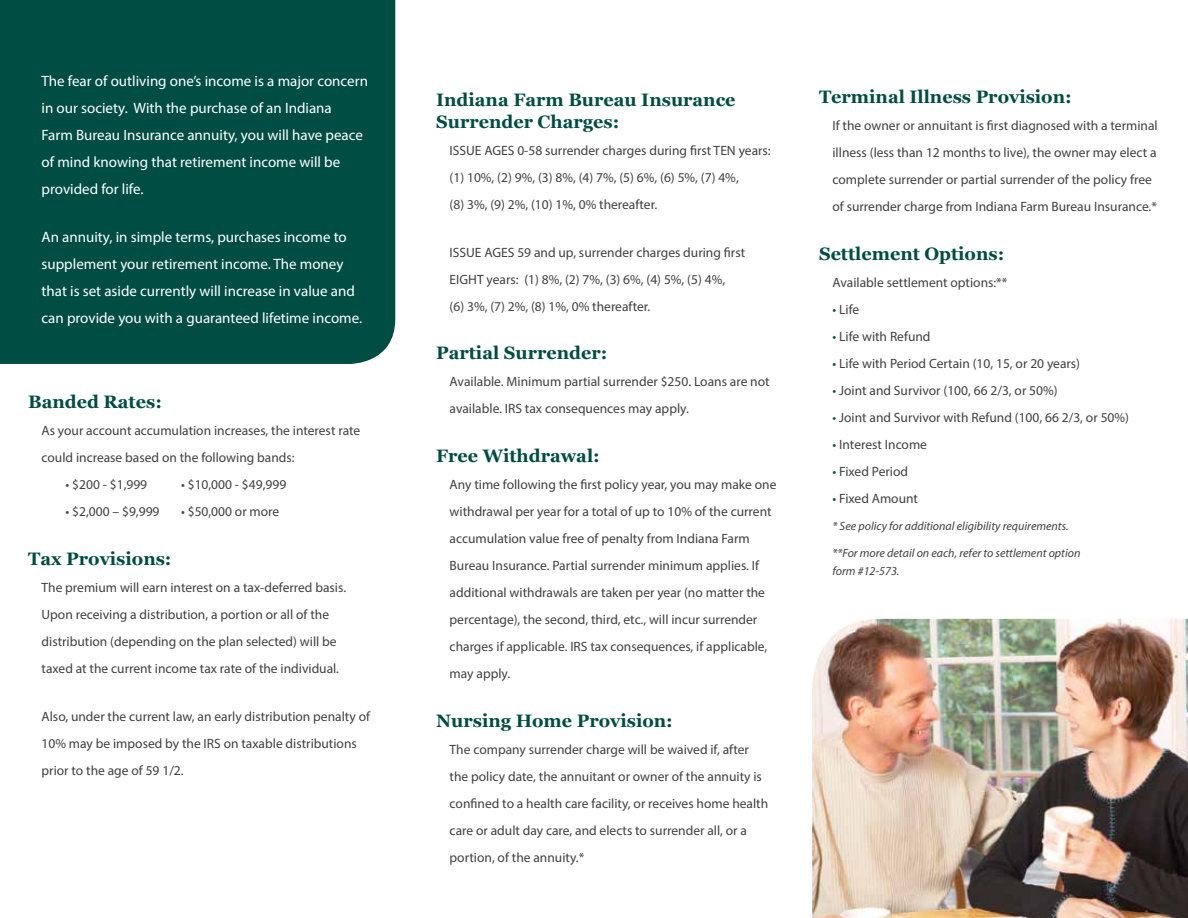
<style>
.page{position:relative;width:1188px;height:918px;background:#fff}
.page>*{position:absolute;margin:0;border:0;box-sizing:border-box;transform-origin:0 0}
.t1{font:700 18px/21.6px "Georgia";color:#004d43}
.t2{font:15px/27px "Myriad Pro";color:#fff}
.t3{font:13.5px/27px "Myriad Pro";color:#414042}
.t4{font:italic 12px/18px "Myriad Pro";color:#414042}
.s1{color:#004d43}
</style>
<div class="page">
<div style="left:0;top:0;width:395px;height:364px;background:#004d43"></div>
<img style="left:812px;top:619px;width:376px;height:299px">
<p class="t2" style="left:42px;top:68px;width:328px">The fear of outliving one’s income is a major concern in our society. With the purchase of an Indiana<br>Farm Bureau Insurance annuity, you will have peace of mind knowing that retirement income will be provided for life.</p>
<p class="t2" style="left:42px;top:224px;width:322px">An annuity, in simple terms, purchases income to supplement your retirement income. The money that is set aside currently will increase in value and can provide you with a guaranteed lifetime income.</p>
<h1 class="t1" style="left:28px;top:390px;width:135px">Banded Rates:</h1>
<p class="t3" style="left:42px;top:417px;width:320px">As your account accumulation increases, the interest rate could increase based on the following bands:</p>
<p class="t3" style="left:66px;top:471px;width:83px">• $200 - $1,999</p>
<p class="t3" style="left:181px;top:471px;width:107px">• $10,000 - $49,999</p>
<p class="t3" style="left:66px;top:498px;width:95px">• $2,000 – $9,999</p>
<p class="t3" style="left:181px;top:498px;width:100px">• $50,000 or more</p>
<h1 class="t1" style="left:28px;top:547px;width:145px">Tax Provisions:</h1>
<p class="t3" style="left:42px;top:573px;width:306px">The premium will earn interest on a tax-deferred basis.<br>Upon receiving a distribution, a portion or all of the distribution (depending on the plan selected) will be taxed at the current income tax rate of the individual.</p>
<p class="t3" style="left:42px;top:702px;width:330px">Also, under the current law, an early distribution penalty of<br>10% may be imposed by the IRS on taxable distributions prior to the age of 59 1/2.</p>
<h1 class="t1" style="left:436px;top:88px;width:301px">Indiana Farm Bureau Insurance<br>Surrender Charges:</h1>
<p class="t3" style="left:450px;top:137px;width:323px">ISSUE AGES 0-58 surrender charges during first TEN years: (1) 10%, (2) 9%, (3) 8%, (4) 7%, (5) 6%, (6) 5%, (7) 4%,<br>(8) 3%, (9) 2%, (10) 1%, 0% thereafter.</p>
<p class="t3" style="left:450px;top:239px;width:297px">ISSUE AGES 59 and up, surrender charges during first<br>EIGHT years: (1) 8%, (2) 7%, (3) 6%, (4) 5%, (5) 4%,<br>(6) 3%, (7) 2%, (8) 1%, 0% thereafter.</p>
<h1 class="t1" style="left:436px;top:341px;width:173px">Partial Surrender:</h1>
<p class="t3" style="left:450px;top:368px;width:322px">Available. Minimum partial surrender $250. Loans are not available. IRS tax consequences may apply.</p>
<h1 class="t1" style="left:436px;top:444px;width:165px">Free Withdrawal:</h1>
<p class="t3" style="left:450px;top:471px;width:328px">Any time following the first policy year, you may make one withdrawal per year for a total of up to 10% of the current accumulation value free of penalty from Indiana Farm Bureau Insurance. Partial surrender minimum applies. If additional withdrawals are taken per year (no matter the percentage), the second, third, etc., will incur surrender charges if applicable. IRS tax consequences, if applicable, may apply.</p>
<h1 class="t1" style="left:436px;top:709px;width:238px">Nursing Home Provision:</h1>
<p class="t3" style="left:450px;top:735px;width:320px">The company surrender charge will be waived if, after the policy date, the annuitant or owner of the annuity is confined to a health care facility, or receives home health care or adult day care, and elects to surrender all, or a portion, of the annuity.*</p>
<h1 class="t1" style="left:819px;top:85px;width:254px">Terminal Illness Provision:</h1>
<p class="t3" style="left:832px;top:112px;width:327px">If the owner or annuitant is first diagnosed with a terminal illness (less than 12 months to live), the owner may elect a complete surrender or partial surrender of the policy free of surrender charge from Indiana Farm Bureau Insurance.*</p>
<h1 class="t1" style="left:819px;top:242px;width:187px">Settlement Options:</h1>
<p class="t3" style="left:832px;top:269px;width:177px">Available settlement options:**</p>
<p class="t3" style="left:832px;top:296px;width:28px"><span class="s1">•</span> Life</p>
<p class="t3" style="left:832px;top:323px;width:100px"><span class="s1">•</span> Life with Refund</p>
<p class="t3" style="left:832px;top:350px;width:249px"><span class="s1">•</span> Life with Period Certain (10, 15, or 20 years)</p>
<p class="t3" style="left:832px;top:377px;width:227px"><span class="s1">•</span> Joint and Survivor (100, 66 2/3, or 50%)</p>
<p class="t3" style="left:832px;top:404px;width:298px"><span class="s1">•</span> Joint and Survivor with Refund (100, 66 2/3, or 50%)</p>
<p class="t3" style="left:832px;top:431px;width:96px"><span class="s1">•</span> Interest Income</p>
<p class="t3" style="left:832px;top:458px;width:77px"><span class="s1">•</span> Fixed Period</p>
<p class="t3" style="left:832px;top:485px;width:87px"><span class="s1">•</span> Fixed Amount</p>
<p class="t4" style="left:832px;top:517px;width:238px">* See policy for additional eligibility requirements.</p>
<p class="t4" style="left:832px;top:544px;width:249px">**For more detail on each, refer to settlement option form #12-573.</p>
</div>
